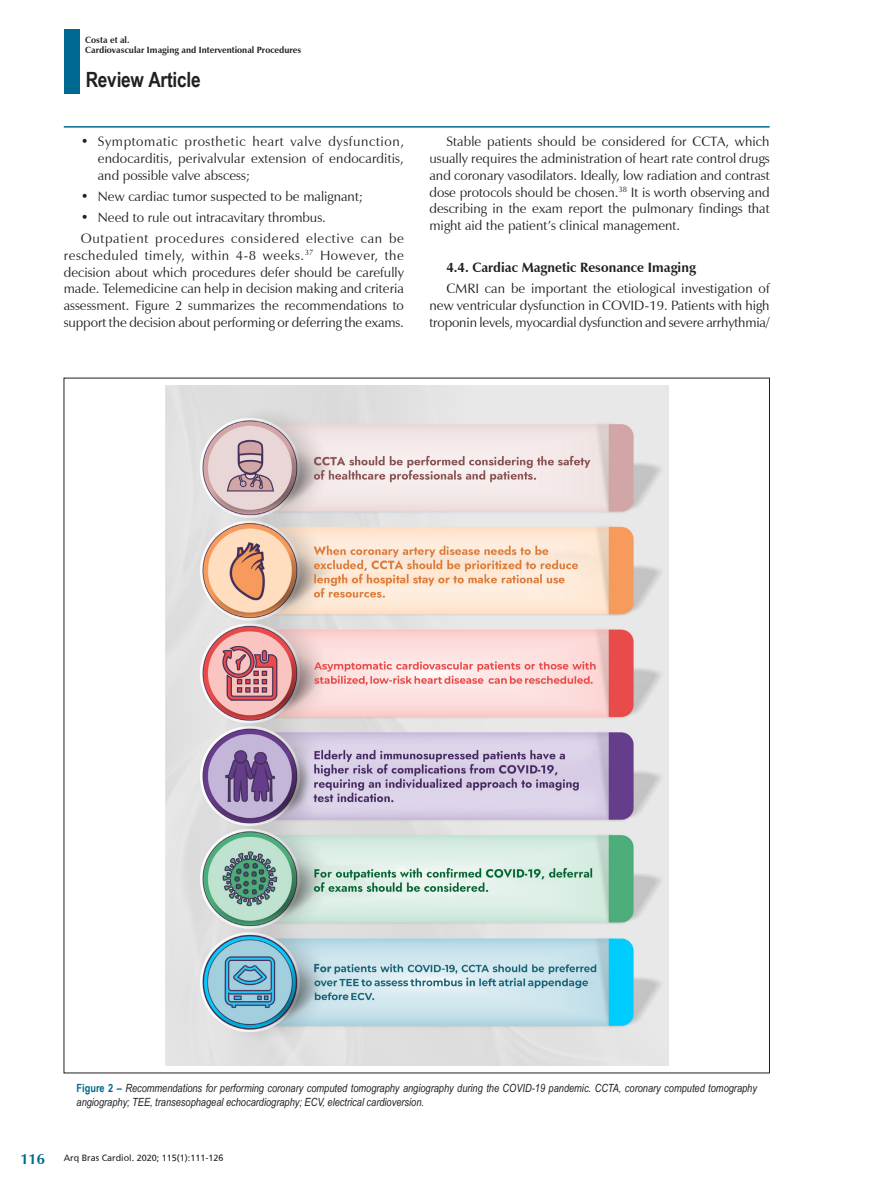
<style>
.page{position:relative;width:893px;height:1191px;background:#fff}
.page>*{position:absolute;margin:0;border:0;box-sizing:border-box;transform-origin:0 0}
.t1{font:700 21px "Arial Narrow";letter-spacing:-.01em;color:#231f20}
.t2{font:700 15px "Zapf Humanist 601 BT";color:#006991}
.t3{font:13.5px/16.8px "Zapf Humanist 601 BT";color:#231f20;text-align:justify}
.t4{font:13.5px/21px "Zapf Humanist 601 BT";letter-spacing:.045em;color:#231f20}
.t5{font:700 13.5px "Zapf Humanist 601 BT";color:#231f20}
.t6{font:italic 11.25px/13.5px "Arial Narrow";color:#231f20}
.t7{font:700 9px/10.8px "Zapf Humanist 601 BT";color:#231f20}
.t8{font:9px "Frutiger";color:#231f20}
.s1{font-weight:700;font-style:normal;color:#006991}
</style>
<div class="page">
<hr style="left:64px;top:126px;width:706px;height:2px;background:#006991">
<div style="left:64px;top:29px;width:16px;height:65px;background:#006991"></div>
<img style="left:165px;top:385px;width:504px;height:680px">
<p class="t7" style="left:85px;top:34px;width:218px">Costa et al.<br>Cardiovascular Imaging and Interventional Procedures</p>
<h1 class="t1" style="left:86px;top:64px;width:116px">Review Article</h1>
<p class="t3" style="left:98px;top:133px;width:308px;text-indent:-17px">• Symptomatic prosthetic heart valve dysfunction, endocarditis, perivalvular extension of endocarditis, and possible valve abscess;</p>
<p class="t3" style="left:81px;top:188px;width:284px">• New cardiac tumor suspected to be malignant;</p>
<p class="t4" style="left:81px;top:207px;width:325px">• Need to rule out intracavitary thrombus.<br>Outpatient procedures considered elective can be</p>
<p class="t3" style="left:64px;top:247px;width:342px">rescheduled timely, within 4-8 weeks.<sup>37</sup> However, the decision about which procedures defer should be carefully made. Telemedicine can help in decision making and criteria assessment. Figure 2 summarizes the recommendations to support the decision about performing or deferring the exams.</p>
<p class="t3" style="left:429px;top:133px;width:342px;text-indent:17px">Stable patients should be considered for CCTA, which usually requires the administration of heart rate control drugs and coronary vasodilators. Ideally, low radiation and contrast dose protocols should be chosen.<sup>38</sup> It is worth observing and describing in the exam report the pulmonary findings that might aid the patient’s clinical management.</p>
<p class="t5" style="left:446px;top:259px;width:251px">4.4. Cardiac Magnetic Resonance Imaging</p>
<p class="t3" style="left:429px;top:280px;width:342px;text-indent:17px">CMRI can be important the etiological investigation of new ventricular dysfunction in COVID-19. Patients with high troponin levels, myocardial dysfunction and severe arrhythmia/</p>
<p class="t2" style="left:20px;top:1149px;width:26px">116</p>
<p class="t6" style="left:77px;top:1081px;width:682px"><span class="s1">Figure 2 –</span> Recommendations for performing coronary computed tomography angiography during the COVID-19 pandemic. CCTA, coronary computed tomography angiography; TEE, transesophageal echocardiography; ECV, electrical cardioversion.</p>
<p class="t8" style="left:64px;top:1153px;width:161px">Arq Bras Cardiol. 2020; 115(1):111-126</p>
</div>
